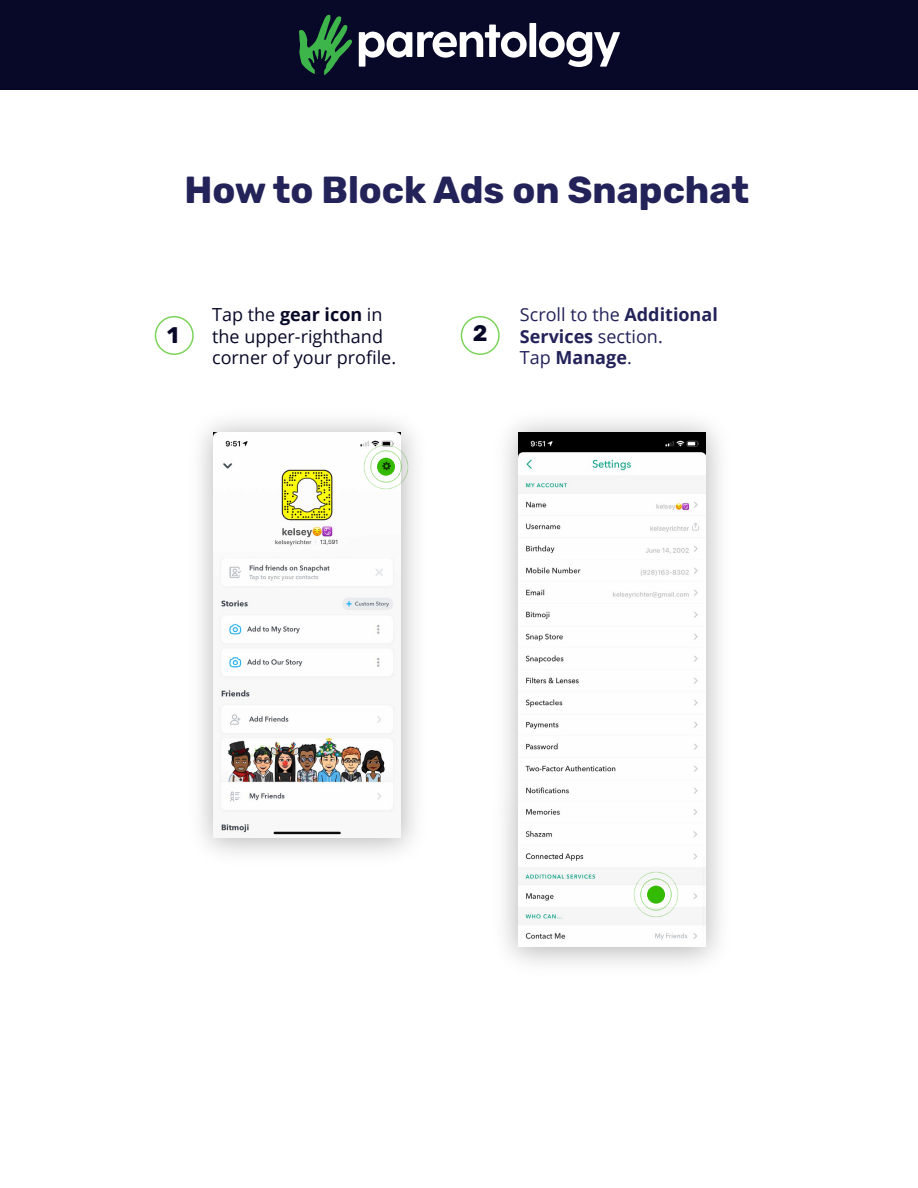
<style>
.page{position:relative;width:918px;height:1188px;background:#fff}
.page>*{position:absolute;margin:0;border:0;box-sizing:border-box;transform-origin:0 0}
.t1{font:700 37.5px "Rubik";color:#232259}
.t2{font:700 22.5px "Rubik";color:#080828}
.t3{font:18px/21.6px "Open Sans";color:#080828}
.t4{font:700 18px/21.6px "Open Sans";color:#232259}
.s1{font-weight:700}
.s2{font-weight:400}
</style>
<div class="page">
<img style="left:518px;top:432px;width:188px;height:362px">
<img style="left:518px;top:800px;width:188px;height:146px">
<img style="left:200px;top:421px;width:215px;height:433px">
<img style="left:213px;top:432px;width:187px;height:406px">
<div style="left:0;top:0;width:918px;height:90px;background:#080828"></div>
<svg style="left:359px;top:25px;width:168px;height:42px"></svg>
<div style="left:529px;top:23px;width:7px;height:34px;background:#fff"></div>
<svg style="left:539px;top:32px;width:81px;height:35px"></svg>
<svg style="left:299px;top:15px;width:53px;height:60px"></svg>
<img style="left:362px;top:443px;width:48px;height:47px">
<img style="left:368px;top:449px;width:36px;height:35px">
<svg style="left:377px;top:458px;width:18px;height:18px"></svg>
<div style="left:155px;top:316px;width:39px;height:39px;border:2px solid #35bb00;border-radius:50%"></div>
<img style="left:632px;top:871px;width:48px;height:47px">
<img style="left:638px;top:877px;width:36px;height:35px">
<div style="left:647px;top:886px;width:18px;height:18px;background:#35bb00;border-radius:50%"></div>
<div style="left:461px;top:316px;width:39px;height:39px;border:2px solid #35bb00;border-radius:50%"></div>
<h1 class="t1" style="left:184px;top:168px;width:566px">How to Block Ads on Snapchat</h1>
<p class="t2" style="left:167px;top:322px;width:13px">1</p>
<p class="t3" style="left:212px;top:303px;width:185px">Tap the <span class="s1">gear icon</span> in the upper-righthand corner of your profile.</p>
<p class="t2" style="left:473px;top:320px;width:16px">2</p>
<p class="t4" style="left:520px;top:303px;width:199px"><span class="s2">Scroll to the</span> Additional<br>Services <span class="s2">section.<br>Tap</span> Manage<span class="s2">.</span></p>
</div>
